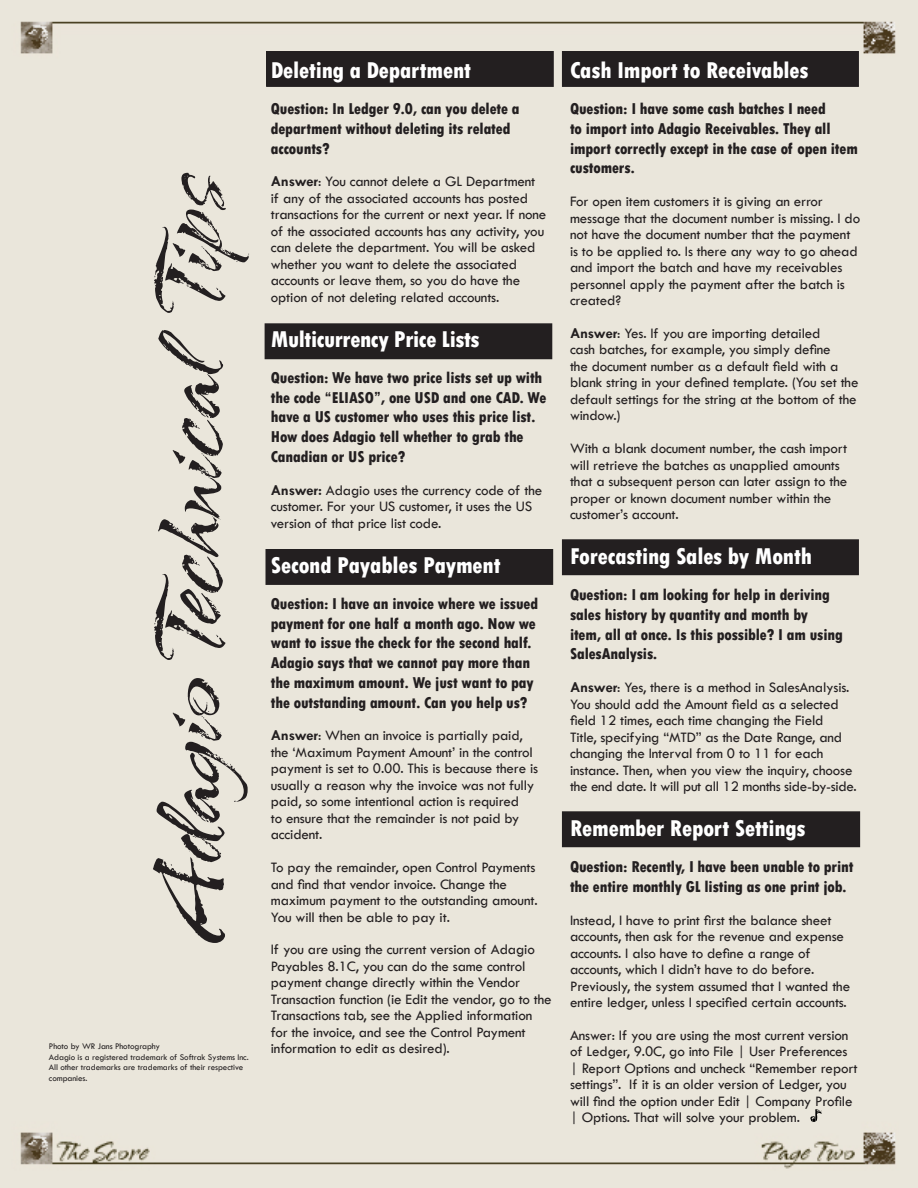
<style>
.page{position:relative;width:918px;height:1188px;background:#eae6db}
.page>*{position:absolute;margin:0;border:0;box-sizing:border-box;transform-origin:0 0}
.t1{font:108px "Arid ITCTT";letter-spacing:-.02em;color:#231f20}
.lead_in{font:800 condensed 24px "Tw Cen";letter-spacing:-.01em;color:#fff}
.body_no_indent{font:800 condensed 24px "Tw Cen";letter-spacing:-.01em;color:#fff}
.tips_heading{font:800 condensed 24px "Tw Cen";letter-spacing:-.01em;color:#fff}
.lead_in-2{font:800 condensed 16.5px/19.8px "Tw Cen";letter-spacing:-.01em;color:#231f20}
.body_no_indent-2{font:800 condensed 16.5px/19.8px "Tw Cen";letter-spacing:-.01em;color:#231f20}
.body_no_indent-3{font:15px/16.5px "Tw Cen";letter-spacing:-.01em;color:#231f20}
.lead_in-3{font:15px/16.5px "Tw Cen";letter-spacing:-.01em;color:#231f20}
.body{font:9px/10.8px "Tw Cen";letter-spacing:-.01em;color:#231f20}
.s1{font-weight:700}
</style>
<div class="page">
<div style="left:267px;top:52px;width:286px;height:34px;background:#231f20"></div>
<div style="left:266px;top:51px;width:288px;height:36px;border:2px solid #231f20"></div>
<div style="left:265px;top:324px;width:287px;height:34px;background:#231f20"></div>
<div style="left:265px;top:323px;width:287px;height:36px;border:2px solid #231f20"></div>
<div style="left:563px;top:52px;width:295px;height:34px;background:#231f20"></div>
<div style="left:562px;top:51px;width:297px;height:36px;border:2px solid #231f20"></div>
<div style="left:563px;top:812px;width:296px;height:34px;background:#231f20"></div>
<div style="left:562px;top:811px;width:298px;height:36px;border:2px solid #231f20"></div>
<div style="left:563px;top:540px;width:295px;height:34px;background:#231f20"></div>
<div style="left:562px;top:539px;width:297px;height:36px;border:2px solid #231f20"></div>
<div style="left:266px;top:550px;width:286px;height:34px;background:#231f20"></div>
<div style="left:266px;top:549px;width:287px;height:36px;border:2px solid #231f20"></div>
<svg style="left:810px;top:1109px;width:12px;height:14px"></svg>
<p class="t1" style="left:131px;top:941px;width:771px;rotate:-90deg">Adagio Technical Tips</p>
<p class="body" style="left:49px;top:1040px;width:201px">Photo by WR Jans Photography<br>Adagio is a registered trademark of Softrak Systems Inc.<br>All other trademarks are trademarks of their respective companies.</p>
<p class="tips_heading" style="left:271px;top:56px;width:202px">Deleting a Department</p>
<p class="lead_in-2" style="left:271px;top:99px;width:250px">Question: In Ledger 9.0, can you delete a department without deleting its related accounts?</p>
<p class="body_no_indent-3" style="left:271px;top:173px;width:277px"><span class="s1">Answer</span>: You cannot delete a GL Department if any of the associated accounts has posted transactions for the current or next year. If none of the associated accounts has any activity, you can delete the department. You will be asked whether you want to delete the associated accounts or leave them, so you do have the option of not deleting related accounts.</p>
<p class="lead_in" style="left:271px;top:325px;width:210px">Multicurrency Price Lists</p>
<p class="lead_in-2" style="left:271px;top:368px;width:277px">Question: We have two price lists set up with the code “ELIASO”, one USD and one CAD. We have a US customer who uses this price list.<br>How does Adagio tell whether to grab the Canadian or US price?</p>
<p class="lead_in-3" style="left:271px;top:482px;width:273px"><span class="s1">Answer:</span> Adagio uses the currency code of the customer. For your US customer, it uses the US version of that price list code.</p>
<p class="body_no_indent" style="left:271px;top:551px;width:231px">Second Payables Payment</p>
<p class="body_no_indent-2" style="left:271px;top:593px;width:269px">Question: I have an invoice where we issued payment for one half a month ago. Now we want to issue the check for the second half.<br>Adagio says that we cannot pay more than the maximum amount. We just want to pay the outstanding amount. Can you help us?</p>
<p class="body_no_indent-3" style="left:271px;top:727px;width:269px"><span class="s1">Answer</span>: When an invoice is partially paid, the ‘Maximum Payment Amount’ in the control payment is set to 0.00. This is because there is usually a reason why the invoice was not fully paid, so some intentional action is required<br>to ensure that the remainder is not paid by accident.</p>
<p class="body_no_indent-3" style="left:271px;top:859px;width:268px">To pay the remainder, open Control Payments and find that vendor invoice. Change the maximum payment to the outstanding amount.<br>You will then be able to pay it.</p>
<p class="body_no_indent-3" style="left:271px;top:941px;width:282px">If you are using the current version of Adagio Payables 8.1C, you can do the same control payment change directly within the Vendor Transaction function (ie Edit the vendor, go to the Transactions tab, see the Applied information for the invoice, and see the Control Payment information to edit as desired).</p>
<p class="lead_in" style="left:570px;top:56px;width:240px">Cash Import to Receivables</p>
<p class="lead_in-2" style="left:570px;top:99px;width:289px">Question: I have some cash batches I need<br>to import into Adagio Receivables. They all import correctly except in the case of open item customers.</p>
<p class="body_no_indent-3" style="left:570px;top:193px;width:292px">For open item customers it is giving an error message that the document number is missing. I do not have the document number that the payment is to be applied to. Is there any way to go ahead and import the batch and have my receivables personnel apply the payment after the batch is created?</p>
<p class="lead_in-3" style="left:570px;top:325px;width:290px"><span class="s1">Answer</span>: Yes. If you are importing detailed<br>cash batches, for example, you simply define<br>the document number as a default field with a blank string in your defined template. (You set the default settings for the string at the bottom of the window.)</p>
<p class="lead_in-3" style="left:570px;top:440px;width:279px">With a blank document number, the cash import will retrieve the batches as unapplied amounts that a subsequent person can later assign to the proper or known document number within the customer’s account.</p>
<p class="lead_in" style="left:570px;top:542px;width:244px">Forecasting Sales by Month</p>
<p class="lead_in-2" style="left:570px;top:585px;width:274px">Question: I am looking for help in deriving sales history by quantity and month by item, all at once. Is this possible? I am using SalesAnalysis.</p>
<p class="body_no_indent-3" style="left:570px;top:679px;width:288px"><span class="s1">Answer</span>: Yes, there is a method in SalesAnalysis.<br>You should add the Amount field as a selected field 12 times, each time changing the Field<br>Title, specifying “MTD” as the Date Range, and changing the Interval from 0 to 11 for each instance. Then, when you view the inquiry, choose the end date. It will put all 12 months side-by-side.</p>
<p class="body_no_indent" style="left:570px;top:814px;width:237px">Remember Report Settings</p>
<p class="lead_in-2" style="left:570px;top:857px;width:285px">Question: Recently, I have been unable to print the entire monthly GL listing as one print job.</p>
<p class="body_no_indent-3" style="left:570px;top:912px;width:282px">Instead, I have to print first the balance sheet accounts, then ask for the revenue and expense accounts. I also have to define a range of accounts, which I didn’t have to do before.<br>Previously, the system assumed that I wanted the entire ledger, unless I specified certain accounts.</p>
<p class="lead_in-3" style="left:570px;top:1027px;width:289px">Answer: If you are using the most current version of Ledger, 9.0C, go into File | User Preferences | Report Options and uncheck “Remember report settings”. If it is an older version of Ledger, you will find the option under Edit | Company Profile | Options. That will solve your problem.</p>
</div>
